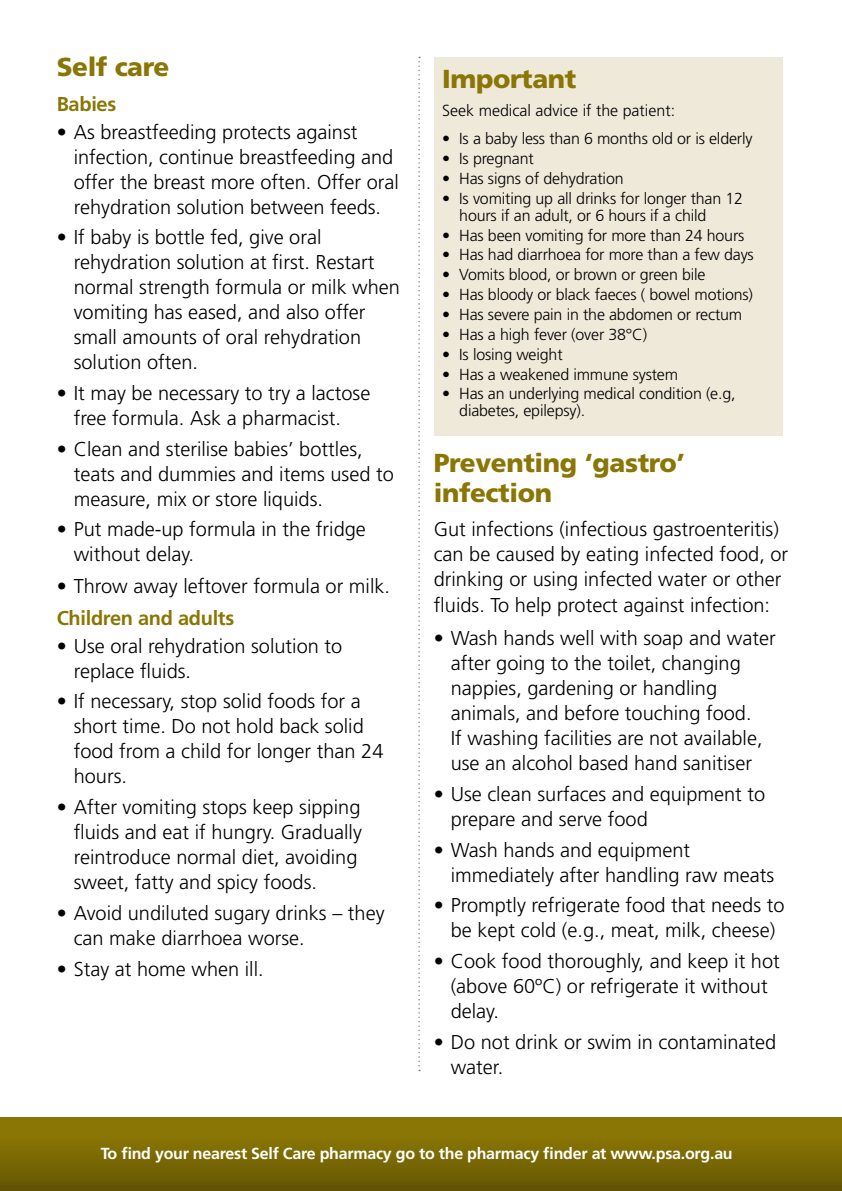
<style>
.page{position:relative;width:842px;height:1191px;background:#fff}
.page>*{position:absolute;margin:0;border:0;box-sizing:border-box;transform-origin:0 0}
.t1{font:900 26px/30px "Frutiger LT Std";letter-spacing:-.015em;color:#8a7605}
.t2{font:300 20px/25px "Frutiger LT Std";color:#000}
.t3{font:700 20px "Frutiger LT Std";letter-spacing:-.015em;color:#8a7605}
.t4{font:300 16px/17px "Frutiger LT Std";letter-spacing:-.01em;color:#000}
.t5{font:700 16px "Frutiger LT Std";letter-spacing:-.015em;color:#fff}
</style>
<div class="page">
<div style="left:0;top:1117px;width:842px;height:74px;background:linear-gradient(to bottom,#927d05,#655703)"></div>
<svg style="left:418px;top:57px;width:2px;height:1014px"></svg>
<div style="left:434px;top:57px;width:348px;height:378px;background:#efe9da"></div>
<h1 class="t1" style="left:57px;top:52px;width:114px">Self care</h1>
<p class="t3" style="left:57px;top:92px;width:61px">Babies</p>
<p class="t2" style="left:74px;top:119px;width:327px;text-indent:-17px">• As breastfeeding protects against infection, continue breastfeeding and offer the breast more often. Offer oral rehydration solution between feeds.</p>
<p class="t2" style="left:74px;top:225px;width:328px;text-indent:-17px">• If baby is bottle fed, give oral rehydration solution at first. Restart normal strength formula or milk when vomiting has eased, and also offer small amounts of oral rehydration solution often.</p>
<p class="t2" style="left:74px;top:381px;width:298px;text-indent:-17px">• It may be necessary to try a lactose free formula. Ask a pharmacist.</p>
<p class="t2" style="left:74px;top:436px;width:322px;text-indent:-17px">• Clean and sterilise babies’ bottles, teats and dummies and items used to measure, mix or store liquids.</p>
<p class="t2" style="left:74px;top:517px;width:294px;text-indent:-17px">• Put made-up formula in the fridge without delay.</p>
<p class="t2" style="left:57px;top:574px;width:335px">• Throw away leftover formula or milk.</p>
<p class="t3" style="left:57px;top:606px;width:179px">Children and adults</p>
<p class="t2" style="left:74px;top:633px;width:270px;text-indent:-17px">• Use oral rehydration solution to replace fluids.</p>
<p class="t2" style="left:74px;top:689px;width:311px;text-indent:-17px">• If necessary, stop solid foods for a short time. Do not hold back solid food from a child for longer than 24 hours.</p>
<p class="t2" style="left:74px;top:795px;width:290px;text-indent:-17px">• After vomiting stops keep sipping fluids and eat if hungry. Gradually reintroduce normal diet, avoiding sweet, fatty and spicy foods.</p>
<p class="t2" style="left:74px;top:900px;width:312px;text-indent:-17px">• Avoid undiluted sugary drinks – they can make diarrhoea worse.</p>
<p class="t2" style="left:57px;top:957px;width:209px">• Stay at home when ill.</p>
<h1 class="t1" style="left:442px;top:63px;width:136px">Important</h1>
<p class="t4" style="left:442px;top:102px;width:234px">Seek medical advice if the patient:</p>
<p class="t4" style="left:442px;top:130px;width:312px">• Is a baby less than 6 months old or is elderly</p>
<p class="t4" style="left:442px;top:150px;width:93px">• Is pregnant</p>
<p class="t4" style="left:442px;top:170px;width:183px">• Has signs of dehydration</p>
<p class="t4" style="left:459px;top:190px;width:285px;text-indent:-17px">• Is vomiting up all drinks for longer than 12 hours if an adult, or 6 hours if a child</p>
<p class="t4" style="left:442px;top:227px;width:304px">• Has been vomiting for more than 24 hours</p>
<p class="t4" style="left:442px;top:247px;width:313px">• Has had diarrhoea for more than a few days</p>
<p class="t4" style="left:442px;top:266px;width:265px">• Vomits blood, or brown or green bile</p>
<p class="t4" style="left:442px;top:286px;width:312px">• Has bloody or black faeces ( bowel motions)</p>
<p class="t4" style="left:442px;top:306px;width:302px">• Has severe pain in the abdomen or rectum</p>
<p class="t4" style="left:442px;top:326px;width:206px">• Has a high fever (over 38°C)</p>
<p class="t4" style="left:442px;top:346px;width:122px">• Is losing weight</p>
<p class="t4" style="left:442px;top:366px;width:237px">• Has a weakened immune system</p>
<p class="t4" style="left:459px;top:385px;width:278px;text-indent:-17px">• Has an underlying medical condition (e.g, diabetes, epilepsy).</p>
<h1 class="t1" style="left:434px;top:448px;width:253px">Preventing ‘gastro’ infection</h1>
<p class="t2" style="left:434px;top:516px;width:356px">Gut infections (infectious gastroenteritis) can be caused by eating infected food, or drinking or using infected water or other fluids. To help protect against infection:</p>
<p class="t2" style="left:451px;top:626px;width:326px;text-indent:-17px">• Wash hands well with soap and water after going to the toilet, changing nappies, gardening or handling animals, and before touching food.<br>If washing facilities are not available, use an alcohol based hand sanitiser</p>
<p class="t2" style="left:451px;top:781px;width:316px;text-indent:-17px">• Use clean surfaces and equipment to prepare and serve food</p>
<p class="t2" style="left:451px;top:837px;width:325px;text-indent:-17px">• Wash hands and equipment immediately after handling raw meats</p>
<p class="t2" style="left:434px;top:893px;width:352px;text-align:center">• Promptly refrigerate food that needs to be kept cold (e.g., meat, milk, cheese)</p>
<p class="t2" style="left:451px;top:948px;width:331px;text-indent:-17px">• Cook food thoroughly, and keep it hot (above 60ºC) or refrigerate it without delay.</p>
<p class="t2" style="left:451px;top:1029px;width:327px;text-indent:-17px">• Do not drink or swim in contaminated water.</p>
<p class="t5" style="left:101px;top:1143px;width:633px">To find your nearest Self Care pharmacy go to the pharmacy finder at www.psa.org.au</p>
</div>
